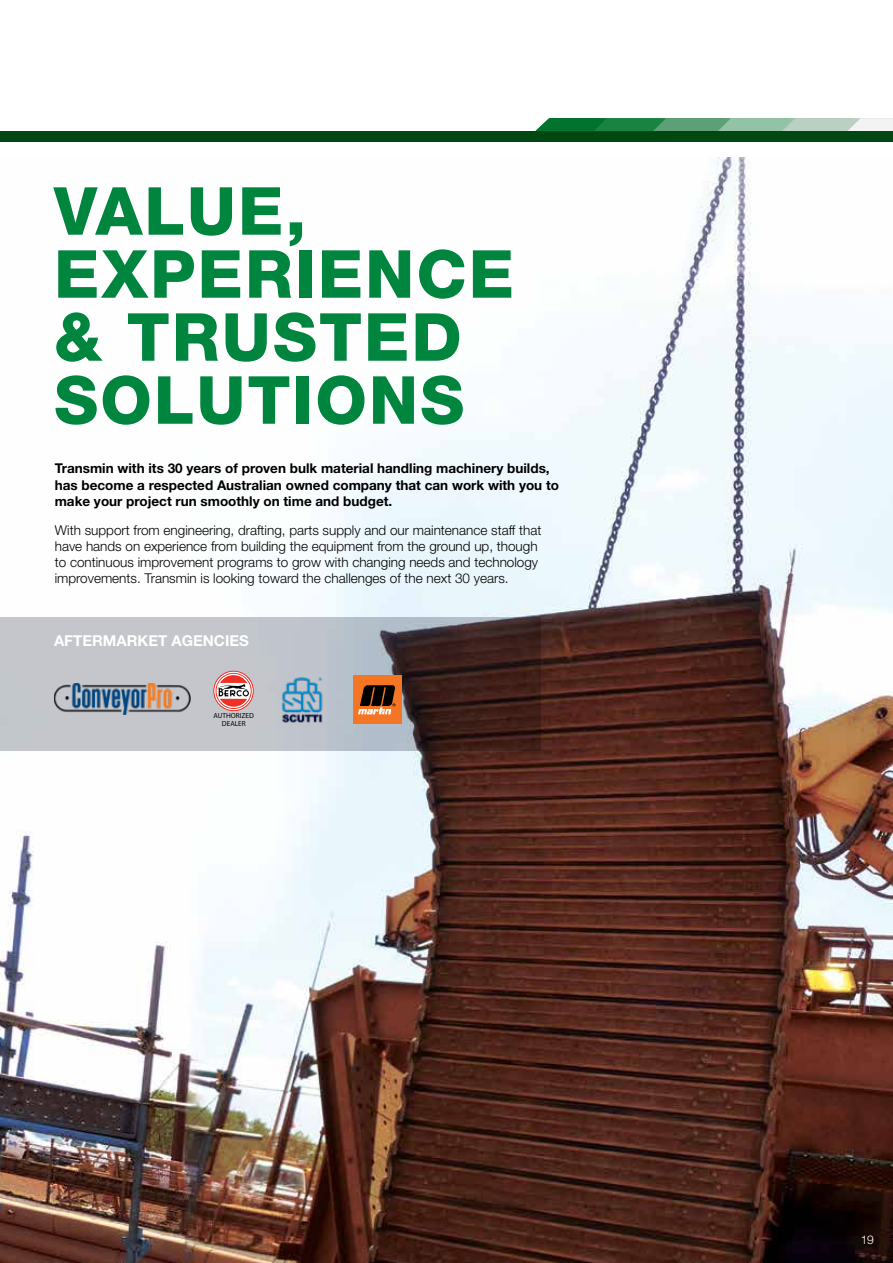
<style>
.page{position:relative;width:893px;height:1263px;background:#fff}
.page>*{position:absolute;margin:0;border:0;box-sizing:border-box;transform-origin:0 0}
.t1{font:800 66.3px/63px "Helvetica Neue LT Std";letter-spacing:.03em;color:#00853f}
.t2{font:700 15px "Helvetica Neue LT Std";color:#fff}
.t3{font:300 13.5px/16.2px "Helvetica Neue LT Std";color:#000}
.t4{font:700 13.5px/16.2px "Helvetica Neue LT Std";color:#000}
.t5{font:300 12px "Helvetica Neue LT Std";color:#fff}
.t6{font:700 7.2px/8.6px "TK Type";color:#000;text-align:center}
</style>
<div class="page">
<hr style="left:0;top:1009px;width:1px;height:254px;background:#c5c7cc">
<img style="left:1px;top:157px;width:892px;height:1106px">
<svg style="left:0;top:617px;width:540px;height:134px;background:#9a9699"></svg>
<img style="left:54px;top:684px;width:136px;height:31px">
<svg style="left:213px;top:671px;width:41px;height:40px"></svg>
<img style="left:276px;top:674px;width:51px;height:51px">
<div style="left:353px;top:675px;width:48px;height:48px;background:#f47523"></div>
<svg style="left:358px;top:685px;width:38px;height:29px"></svg>
<svg style="left:535px;top:118px;width:358px;height:13px;background:#70ad88"></svg>
<div style="left:0;top:131px;width:893px;height:11px;background:#004712"></div>
<h1 class="t1" style="left:54px;top:179px;width:462px">VALUE,<br>EXPERIENCE &amp; TRUSTED<br>SOLUTIONS</h1>
<p class="t4" style="left:55px;top:460px;width:506px">Transmin with its 30 years of proven bulk material handling machinery builds, has become a respected Australian owned company that can work with you to make your project run smoothly on time and budget.</p>
<p class="t3" style="left:55px;top:522px;width:488px">With support from engineering, drafting, parts supply and our maintenance staff that have hands on experience from building the equipment from the ground up, though to continuous improvement programs to grow with changing needs and technology improvements. Transmin is looking toward the challenges of the next 30 years.</p>
<p class="t2" style="left:54px;top:632px;width:196px">AFTERMARKET AGENCIES</p>
<p class="t6" style="left:214px;top:711px;width:42px">AUTHORIZED<br>DEALER</p>
<p class="t5" style="left:860px;top:1232px;width:15px">19</p>
</div>
